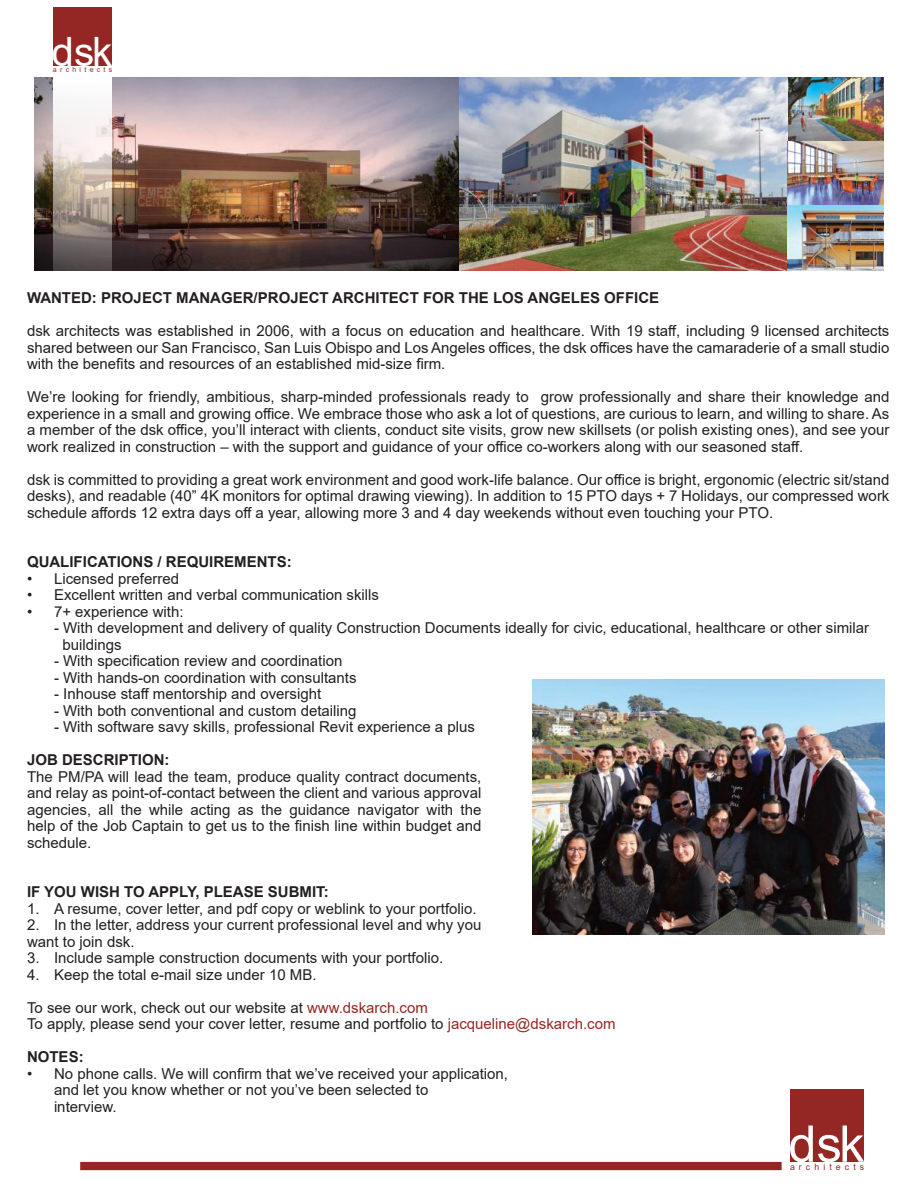
<style>
.page{position:relative;width:918px;height:1188px;background:#fff}
.page>*{position:absolute;margin:0;border:0;box-sizing:border-box;transform-origin:0 0}
.t1{font:50.55px "Arial";color:#fff}
.t2{font:40.5px "Arial";color:#fff}
.t3{font:15px/16.5px "Arial";color:#231f20;text-align:justify}
.t4{font:700 15px "Arial";color:#231f20}
.t5{font:8.7px "Arial";letter-spacing:.465em;color:#942723}
.t6{font:7.05px "Arial";letter-spacing:.465em;color:#942723}
.s1{color:#942723}
</style>
<div class="page">
<div style="left:790px;top:1089px;width:74px;height:73px;background:#942723"></div>
<div style="left:80px;top:1162px;width:702px;height:8px;background:#942723"></div>
<img style="left:34px;top:78px;width:425px;height:193px">
<img style="left:459px;top:78px;width:425px;height:193px">
<svg style="left:53px;top:78px;width:59px;height:193px"></svg>
<div style="left:53px;top:8px;width:59px;height:58px;background:#942723"></div>
<img style="left:532px;top:679px;width:352px;height:255px">
<h2 class="t2" style="left:52px;top:24px;width:62px">dsk</h2>
<p class="t6" style="left:53px;top:65px;width:61px">architects</p>
<p class="t4" style="left:27px;top:287px;width:634px">WANTED: PROJECT MANAGER/PROJECT ARCHITECT FOR THE LOS ANGELES OFFICE</p>
<p class="t3" style="left:27px;top:322px;width:864px">dsk architects was established in 2006, with a focus on education and healthcare. With 19 staff, including 9 licensed architects shared between our San Francisco, San Luis Obispo and Los Angeles offices, the dsk offices have the camaraderie of a small studio with the benefits and resources of an established mid-size firm.</p>
<p class="t3" style="left:27px;top:388px;width:864px">We’re looking for friendly, ambitious, sharp-minded professionals ready to grow professionally and share their knowledge and experience in a small and growing office. We embrace those who ask a lot of questions, are curious to learn, and willing to share. As a member of the dsk office, you’ll interact with clients, conduct site visits, grow new skillsets (or polish existing ones), and see your work realized in construction – with the support and guidance of your office co-workers along with our seasoned staff.</p>
<p class="t3" style="left:27px;top:471px;width:864px">dsk is committed to providing a great work environment and good work-life balance. Our office is bright, ergonomic (electric sit/stand desks), and readable (40” 4K monitors for optimal drawing viewing). In addition to 15 PTO days + 7 Holidays, our compressed work schedule affords 12 extra days off a year, allowing more 3 and 4 day weekends without even touching your PTO.</p>
<p class="t4" style="left:27px;top:551px;width:266px">QUALIFICATIONS / REQUIREMENTS:</p>
<p class="t3" style="left:27px;top:570px;width:154px">• Licensed preferred</p>
<p class="t3" style="left:27px;top:586px;width:354px">• Excellent written and verbal communication skills</p>
<p class="t3" style="left:27px;top:603px;width:158px">• 7+ experience with:</p>
<p class="t3" style="left:62px;top:619px;width:808px;text-indent:-8px">- With development and delivery of quality Construction Documents ideally for civic, educational, healthcare or other similar buildings</p>
<p class="t3" style="left:54px;top:652px;width:290px">- With specification review and coordination</p>
<p class="t3" style="left:54px;top:669px;width:304px">- With hands-on coordination with consultants</p>
<p class="t3" style="left:54px;top:685px;width:269px">- Inhouse staff mentorship and oversight</p>
<p class="t3" style="left:54px;top:702px;width:304px">- With both conventional and custom detailing</p>
<p class="t3" style="left:54px;top:718px;width:422px">- With software savy skills, professional Revit experience a plus</p>
<p class="t4" style="left:27px;top:749px;width:144px">JOB DESCRIPTION:</p>
<p class="t3" style="left:27px;top:768px;width:456px">The PM/PA will lead the team, produce quality contract documents, and relay as point-of-contact between the client and various approval agencies, all the while acting as the guidance navigator with the help of the Job Captain to get us to the finish line within budget and schedule.</p>
<p class="t4" style="left:27px;top:881px;width:303px">IF YOU WISH TO APPLY, PLEASE SUBMIT:</p>
<p class="t3" style="left:27px;top:900px;width:451px">1. A resume, cover letter, and pdf copy or weblink to your portfolio.</p>
<p class="t3" style="left:27px;top:916px;width:456px">2. In the letter, address your current professional level and why you want to join dsk.</p>
<p class="t3" style="left:27px;top:949px;width:418px">3. Include sample construction documents with your portfolio.</p>
<p class="t3" style="left:27px;top:966px;width:291px">4. Keep the total e-mail size under 10 MB.</p>
<p class="t3" style="left:27px;top:999px;width:590px">To see our work, check out our website at <span class="s1">www.dskarch.com<br></span>To apply, please send your cover letter, resume and portfolio to <span class="s1">jacqueline@dskarch.com</span></p>
<p class="t4" style="left:27px;top:1046px;width:58px">NOTES:</p>
<p class="t3" style="left:54px;top:1065px;width:456px;text-align:left;text-indent:-27px">• No phone calls. We will confirm that we’ve received your application, and let you know whether or not you’ve been selected to<br>interview.</p>
<h1 class="t1" style="left:788px;top:1109px;width:78px">dsk</h1>
<p class="t5" style="left:790px;top:1161px;width:76px">architects</p>
</div>
